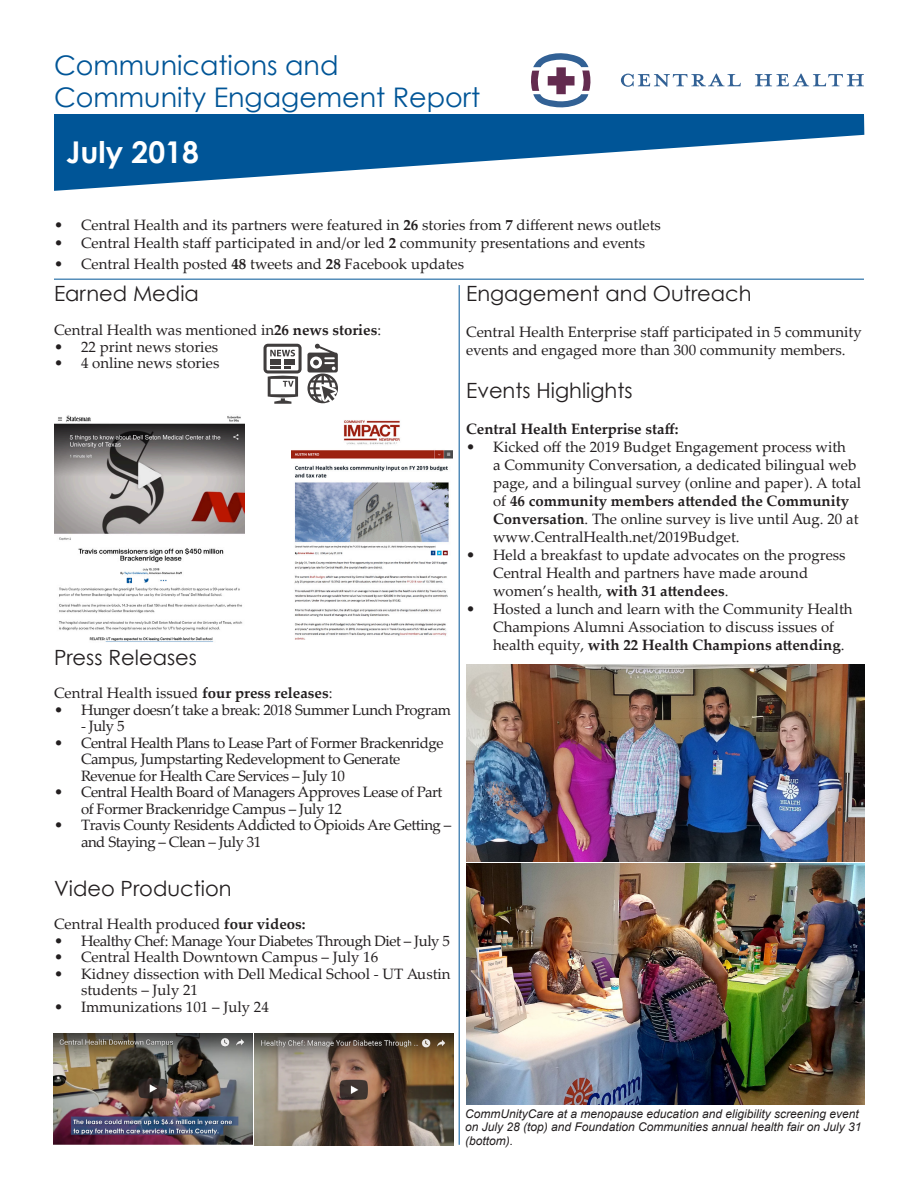
<style>
.page{position:relative;width:918px;height:1188px;background:#fff}
.page>*{position:absolute;margin:0;border:0;box-sizing:border-box;transform-origin:0 0}
.t1{font:700 30px "Century Gothic";color:#fff}
.t2{font:27px "Century Gothic";color:#005597}
.t3{font:21px "Century Gothic";color:#231f20}
.t4{font:15px/18px "Palatino Linotype";color:#231f20}
.t5{font:15px/16.5px "Palatino Linotype";letter-spacing:-.03em;color:#231f20}
.t6{font:700 15px "Palatino Linotype";color:#231f20}
.t7{font:italic 12px/13.5px "Arial";color:#231f20}
.s1{font-weight:700}
</style>
<div class="page">
<svg style="left:54px;top:114px;width:810px;height:77px;fill:#005597"></svg>
<hr style="left:54px;top:279px;width:810px;height:1px;background:#005597">
<svg style="left:264px;top:343px;width:74px;height:61px"></svg>
<hr style="left:459px;top:285px;width:1px;height:860px;background:#005597">
<svg style="left:621px;top:74px;width:120px;height:13px"></svg>
<svg style="left:755px;top:74px;width:109px;height:12px"></svg>
<svg style="left:531px;top:53px;width:60px;height:54px"></svg>
<img style="left:254px;top:1034px;width:199px;height:111px">
<img style="left:54px;top:1034px;width:198px;height:111px">
<img style="left:466px;top:864px;width:398px;height:240px">
<img style="left:466px;top:664px;width:398px;height:197px">
<img style="left:292px;top:420px;width:161px;height:220px">
<img style="left:54px;top:415px;width:191px;height:227px">
<p class="t2" style="left:54px;top:48px;width:286px">Communications and</p>
<p class="t2" style="left:54px;top:81px;width:428px">Community Engagement Report</p>
<p class="t1" style="left:66px;top:133px;width:134px">July 2018</p>
<p class="t4" style="left:54px;top:215px;width:609px">• Central Health and its partners were featured in <span class="s1">26</span> stories from <span class="s1">7</span> different news outlets</p>
<p class="t4" style="left:54px;top:233px;width:593px">• Central Health staff participated in and/or led <span class="s1">2</span> community presentations and events</p>
<p class="t4" style="left:54px;top:254px;width:412px">• Central Health posted <span class="s1">48</span> tweets and <span class="s1">28</span> Facebook updates</p>
<p class="t3" style="left:54px;top:280px;width:146px">Earned Media</p>
<p class="t4" style="left:54px;top:321px;width:329px">Central Health was mentioned in<span class="s1">26 news stories</span>:</p>
<p class="t4" style="left:54px;top:337px;width:166px">• 22 print news stories</p>
<p class="t4" style="left:54px;top:354px;width:167px">• 4 online news stories</p>
<p class="t3" style="left:54px;top:645px;width:144px">Press Releases</p>
<p class="t4" style="left:54px;top:684px;width:280px">Central Health issued <span class="s1">four press releases</span>:</p>
<p class="t5" style="left:54px;top:701px;width:398px">• Hunger doesn’t take a break: 2018 Summer Lunch Program</p>
<p class="t4" style="left:81px;top:717px;width:45px">- July 5</p>
<p class="t5" style="left:81px;top:734px;width:364px;text-indent:-27px">• Central Health Plans to Lease Part of Former Brackenridge<br>Campus, Jumpstarting Redevelopment to Generate<br>Revenue for Health Care Services – July 10</p>
<p class="t5" style="left:81px;top:783px;width:363px;text-indent:-27px">• Central Health Board of Managers Approves Lease of Part of Former Brackenridge Campus – July 12</p>
<p class="t5" style="left:81px;top:816px;width:372px;text-indent:-27px">• Travis County Residents Addicted to Opioids Are Getting – and Staying – Clean – July 31</p>
<p class="t3" style="left:54px;top:876px;width:179px">Video Production</p>
<p class="t4" style="left:54px;top:915px;width:253px">Central Health produced <span class="s1">four videos:</span></p>
<p class="t5" style="left:54px;top:932px;width:398px">• Healthy Chef: Manage Your Diabetes Through Diet – July 5</p>
<p class="t4" style="left:54px;top:948px;width:326px">• Central Health Downtown Campus – July 16</p>
<p class="t4" style="left:81px;top:965px;width:371px;line-height:16.5px;text-indent:-27px">• Kidney dissection with Dell Medical School - UT Austin students – July 21</p>
<p class="t4" style="left:54px;top:997px;width:216px">• Immunizations 101 – July 24</p>
<p class="t3" style="left:466px;top:280px;width:287px">Engagement and Outreach</p>
<p class="t4" style="left:466px;top:322px;width:397px">Central Health Enterprise staff participated in 5 community events and engaged more than 300 community members.</p>
<p class="t3" style="left:466px;top:378px;width:168px">Events Highlights</p>
<p class="t6" style="left:466px;top:418px;width:214px">Central Health Enterprise staff:</p>
<p class="t4" style="left:493px;top:437px;width:370px;text-indent:-27px">• Kicked off the 2019 Budget Engagement process with<br>a Community Conversation, a dedicated bilingual web page, and a bilingual survey (online and paper). A total of <span class="s1">46 community members attended the Community Conversation</span>. The online survey is live until Aug. 20 at www.CentralHealth.net/2019Budget.</p>
<p class="t4" style="left:493px;top:545px;width:354px;text-indent:-27px">• Held a breakfast to update advocates on the progress<br>Central Health and partners have made around women’s health, <span class="s1">with 31 attendees</span>.</p>
<p class="t4" style="left:493px;top:599px;width:361px;text-indent:-27px">• Hosted a lunch and learn with the Community Health<br>Champions Alumni Association to discuss issues of health equity, <span class="s1">with 22 Health Champions attending</span>.</p>
<p class="t7" style="left:465px;top:1107px;width:398px">CommUnityCare at a menopause education and eligibility screening event on July 28 (top) and Foundation Communities annual health fair on July 31 (bottom).</p>
</div>
